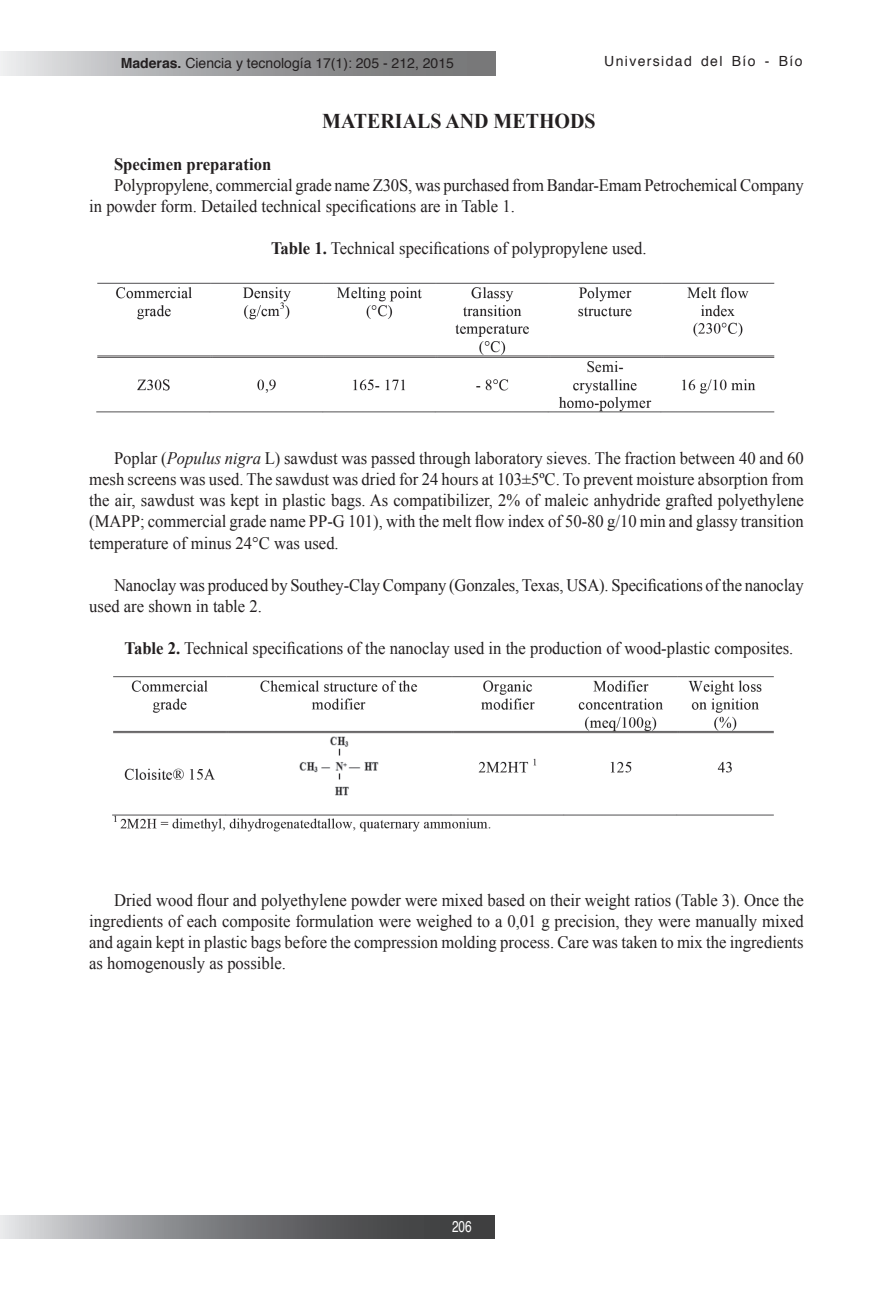
<style>
.page{position:relative;width:893px;height:1315px;background:#fff}
.page>*{position:absolute;margin:0;border:0;box-sizing:border-box;transform-origin:0 0}
.t1{font:700 21px "Times New Roman";color:#231f20;scale:.95 1}
.t2{font:17.5px/21px "Times New Roman";color:#231f20;scale:.95 1}
.t3{font:700 17.5px "Times New Roman";color:#231f20;scale:.95 1}
.t4{font:15.75px "Helvetica";color:#fff;scale:.75 1}
.t5{font:14px "Helvetica";color:#231f20}
.t6{font:14px "Helvetica";letter-spacing:.095em;color:#231f20}
.s1{font-weight:700}
.s2{font-style:italic}
</style>
<div class="page">
<svg style="left:0;top:1215px;width:495px;height:24px;background:#7a7b7d"></svg>
<svg style="left:0;top:51px;width:495px;height:24px;background:#a2a3a4"></svg>
<img style="left:96px;top:282px;width:679px;height:131px">
<img style="left:112px;top:676px;width:662px;height:156px">
<p class="t5" style="left:121px;top:52px;width:335px"><span class="s1">Maderas.</span> Ciencia y tecnología 17(1): 205 - 212, 2015</p>
<p class="t6" style="left:604px;top:51px;width:200px">Universidad del Bío - Bío</p>
<p class="t1" style="left:322px;top:109px;width:289px">MATERIALS AND METHODS</p>
<p class="t3" style="left:114px;top:154px;width:167px">Specimen preparation</p>
<p class="t2" style="left:89px;top:175px;width:754px;text-indent:25px">Polypropylene, commercial grade name Z30S, was purchased from Bandar-Emam Petrochemical Company in powder form. Detailed technical specifications are in Table 1.</p>
<p class="t2" style="left:271px;top:238px;width:397px"><span class="s1">Table 1.</span> Technical specifications of polypropylene used.</p>
<p class="t2" style="left:89px;top:448px;width:754px;text-align:justify;text-indent:25px">Poplar (<span class="s2">Populus nigra</span> L) sawdust was passed through laboratory sieves. The fraction between 40 and 60 mesh screens was used. The sawdust was dried for 24 hours at 103±5ºC. To prevent moisture absorption from the air, sawdust was kept in plastic bags. As compatibilizer, 2% of maleic anhydride grafted polyethylene (MAPP; commercial grade name PP-G 101), with the melt flow index of 50-80 g/10 min and glassy transition temperature of minus 24°C was used.</p>
<p class="t2" style="left:89px;top:574px;width:754px;text-indent:25px">Nanoclay was produced by Southey-Clay Company (Gonzales, Texas, USA). Specifications of the nanoclay used are shown in table 2.</p>
<p class="t2" style="left:124px;top:637px;width:706px"><span class="s1">Table 2.</span> Technical specifications of the nanoclay used in the production of wood-plastic composites.</p>
<p class="t2" style="left:89px;top:889px;width:754px;text-align:justify;text-indent:25px">Dried wood flour and polyethylene powder were mixed based on their weight ratios (Table 3). Once the ingredients of each composite formulation were weighed to a 0,01 g precision, they were manually mixed and again kept in plastic bags before the compression molding process. Care was taken to mix the ingredients as homogenously as possible.</p>
<p class="t4" style="left:452px;top:1213px;width:28px">206</p>
</div>
